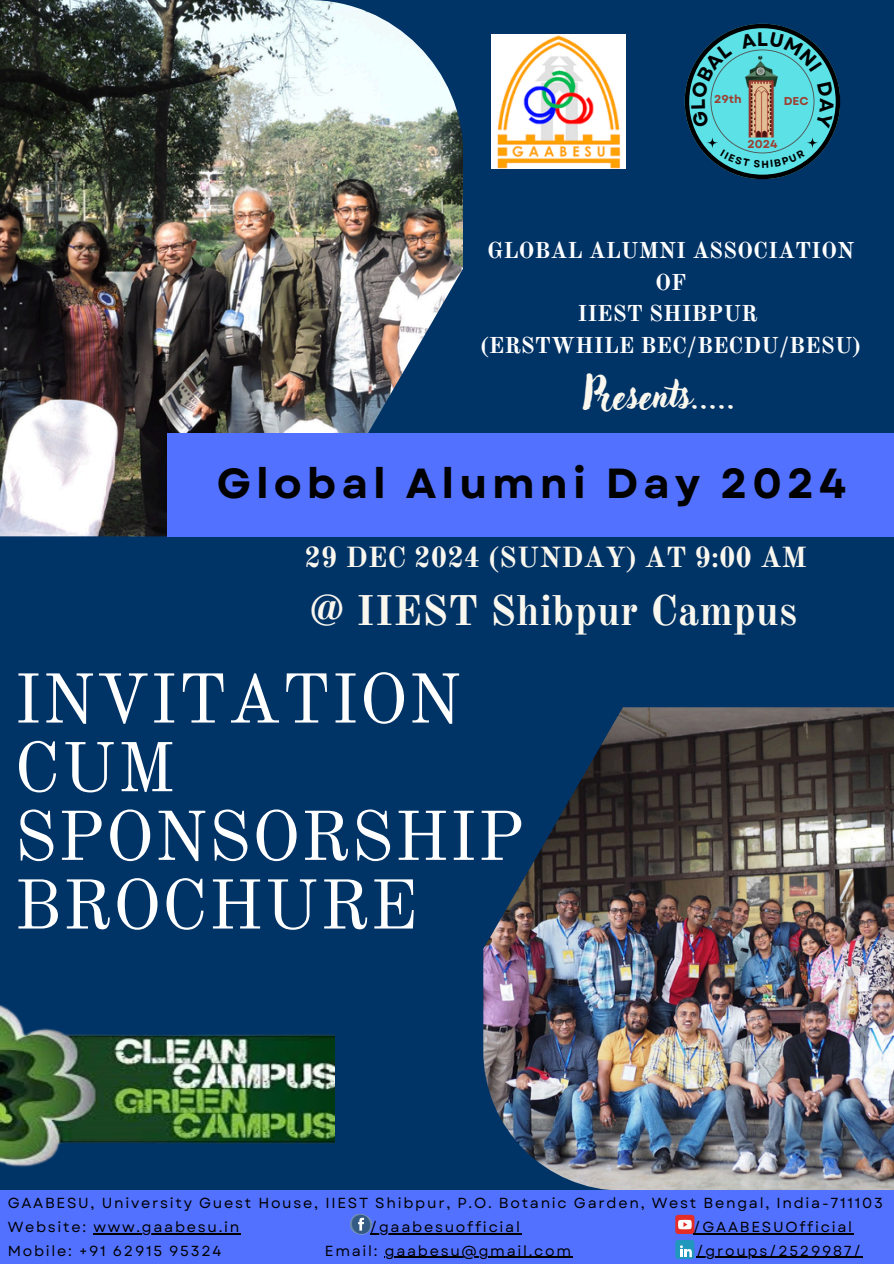
<style>
.page{position:relative;width:894px;height:1264px;background:#fff}
.page>*{position:absolute;margin:0;border:0;box-sizing:border-box;transform-origin:0 0}
.t1{font:69px/68.7px "Old Standard";letter-spacing:.01em;color:#fff}
.t2{font:700 42px "Garet";letter-spacing:.12em;color:#000}
.t3{font:700 42px "Old Standard";color:#faf7ee}
.t4{font:37.5px "Adlery Pro";color:#faf7ee}
.t5{font:700 28.5px "Old Standard";color:#faf7ee}
.t6{font:700 22.5px/31.5px "Old Standard";color:#fff;text-align:center}
.t7{font:700 19.5px "Garet";color:#000}
.t8{font:14.55px/23.7px "Garet";letter-spacing:.12em;color:#000}
.t9{font:700 11.4px "Garet";color:#9c4133}
</style>
<div class="page">
<div style="left:0;top:0;width:893px;height:1263px;background:#036"></div>
<img style="left:0;top:0;width:463px;height:536px">
<img style="left:491px;top:34px;width:134px;height:134px">
<div style="left:167px;top:433px;width:726px;height:103px;background:#5271ff"></div>
<img style="left:483px;top:707px;width:410px;height:483px">
<div style="left:0;top:1190px;width:893px;height:73px;background:#5271ff"></div>
<svg style="left:350px;top:1214px;width:27px;height:21px"></svg>
<div style="left:675px;top:1214px;width:19px;height:19px;background:#e52d27;border-radius:3px"></div>
<svg style="left:678px;top:1219px;width:13px;height:10px"></svg>
<div style="left:675px;top:1239px;width:19px;height:19px;background:#2197bd;border-radius:3px"></div>
<svg style="left:680px;top:1245px;width:11px;height:12px"></svg>
<img style="left:0;top:1005px;width:334px;height:162px">
<hr style="left:93px;top:1232px;width:148px;height:2px;background:#000">
<hr style="left:370px;top:1232px;width:151px;height:2px;background:#000">
<hr style="left:693px;top:1232px;width:160px;height:2px;background:#000">
<hr style="left:384px;top:1256px;width:189px;height:1px;background:#000">
<hr style="left:696px;top:1256px;width:166px;height:1px;background:#000">
<svg style="left:684px;top:24px;width:156px;height:155px"></svg>
<p class="t7" style="left:756px;top:25px;width:13px">L</p>
<p class="t9" style="left:714px;top:91px;width:29px">29th</p>
<p class="t9" style="left:783px;top:93px;width:26px">DEC</p>
<p class="t9" style="left:747px;top:136px;width:31px">2024</p>
<h3 class="t6" style="left:480px;top:235px;width:382px">GLOBAL ALUMNI ASSOCIATION<br>OF<br>IIEST SHIBPUR<br>(ERSTWHILE BEC/BECDU/BESU)</h3>
<h3 class="t4" style="left:582px;top:377px;width:155px">Presents.....</h3>
<h2 class="t2" style="left:217px;top:453px;width:631px">Global Alumni Day 2024</h2>
<h3 class="t5" style="left:304px;top:539px;width:504px">29 DEC 2024 (SUNDAY) AT 9:00 AM</h3>
<h2 class="t3" style="left:310px;top:585px;width:488px">@ IIEST Shibpur Campus</h2>
<h2 class="t1" style="left:14px;top:665px;width:511px">INVITATION<br>CUM<br>SPONSORSHIP<br>BROCHURE</h2>
<p class="t8" style="left:8px;top:1191px;width:876px">GAABESU, University Guest House, IIEST Shibpur, P.O. Botanic Garden, West Bengal, India-711103<br>Website: www.gaabesu.in</p>
<p class="t8" style="left:370px;top:1214px;width:152px">/gaabesuofficial</p>
<p class="t8" style="left:693px;top:1214px;width:160px">/GAABESUOfficial</p>
<p class="t8" style="left:8px;top:1238px;width:215px">Mobile: +91 62915 95324</p>
<p class="t8" style="left:325px;top:1238px;width:248px">Email: gaabesu@gmail.com</p>
<p class="t8" style="left:696px;top:1238px;width:166px">/groups/2529987/</p>
</div>
